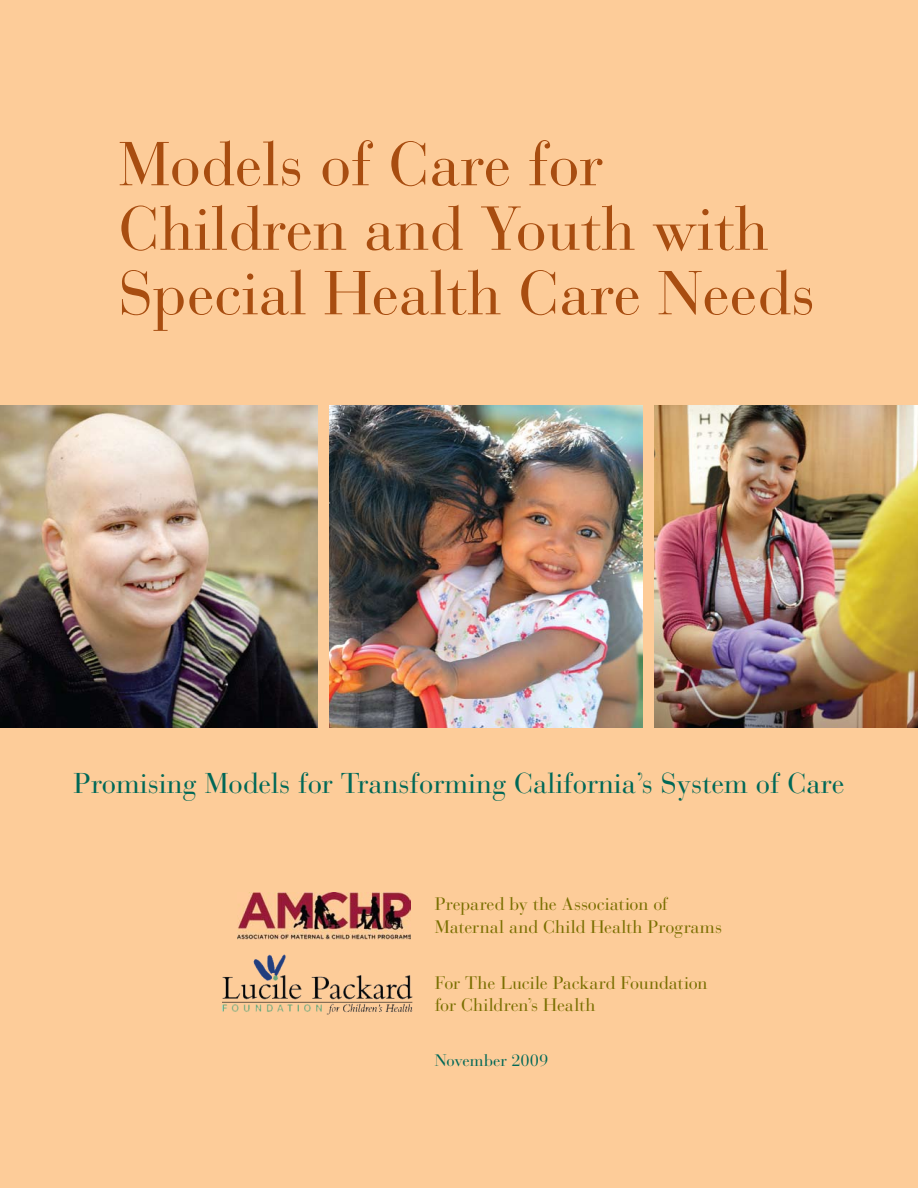
<style>
.page{position:relative;width:918px;height:1188px;background:#fdcc99}
.page>*{position:absolute;margin:0;border:0;box-sizing:border-box;transform-origin:0 0}
.t1{font:61.5px/64.5px "Bauer Bodoni";color:#a84d10}
.t2{font:28.5px "Bauer Bodoni";color:#006857}
.t3{font:18px/22.5px "Bauer Bodoni";letter-spacing:-.005em;color:#7a6f00}
.t4{font:16.5px "Bauer Bodoni";letter-spacing:-.005em;color:#006857}
</style>
<div class="page">
<img style="left:238px;top:892px;width:173px;height:48px">
<img style="left:223px;top:955px;width:190px;height:59px">
<img style="left:0;top:406px;width:317px;height:322px">
<img style="left:329px;top:405px;width:313px;height:323px">
<img style="left:655px;top:405px;width:263px;height:323px">
<h1 class="t1" style="left:119px;top:133px;width:698px">Models of Care for<br>Children and Youth with<br>Special Health Care Needs</h1>
<h2 class="t2" style="left:74px;top:766px;width:772px">Promising Models for Transforming California’s System of Care</h2>
<p class="t3" style="left:435px;top:893px;width:289px">Prepared by the Association of<br>Maternal and Child Health Programs</p>
<p class="t3" style="left:435px;top:972px;width:274px">For The Lucile Packard Foundation for Children’s Health</p>
<p class="t4" style="left:435px;top:1051px;width:115px">November 2009</p>
</div>
